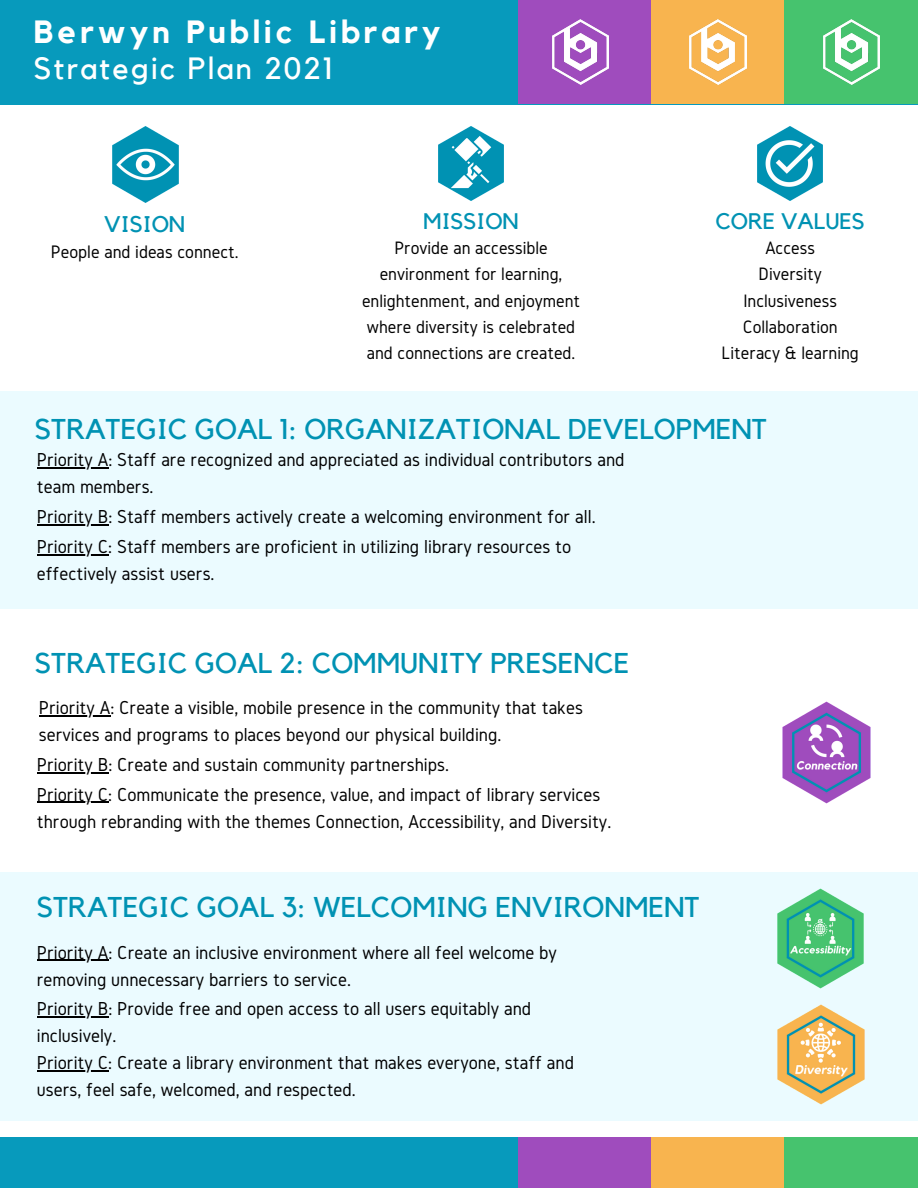
<style>
.page{position:relative;width:918px;height:1188px;background:#fff}
.page>*{position:absolute;margin:0;border:0;box-sizing:border-box;transform-origin:0 0}
.t1{font:700 32.1px "Kollektif";letter-spacing:.12em;color:#fff}
.t2{font:30.6px "Kollektif";letter-spacing:.075em;color:#fff}
.t3{font:28.5px "Kollektif";color:#0092b3}
.t4{font:22.65px "Kollektif";color:#0092b3}
.t5{font:22.5px "Kollektif";color:#0092b3}
.t6{font:19.5px/27px "Gidole";color:#000}
.t7{font:18.75px/26.1px "Gidole";color:#000;text-align:center}
</style>
<div class="page">
<div style="left:0;top:0;width:918px;height:104px;background:#079abc"></div>
<div style="left:518px;top:0;width:134px;height:104px;background:#9f4cbd"></div>
<div style="left:652px;top:0;width:133px;height:104px;background:#f8b44f"></div>
<div style="left:785px;top:0;width:133px;height:104px;background:#46c36e"></div>
<img style="left:112px;top:126px;width:67px;height:77px">
<img style="left:438px;top:126px;width:66px;height:75px">
<img style="left:757px;top:126px;width:66px;height:75px">
<div style="left:0;top:1137px;width:918px;height:51px;background:#079abc"></div>
<div style="left:518px;top:1137px;width:134px;height:51px;background:#9f4cbd"></div>
<div style="left:652px;top:1137px;width:133px;height:51px;background:#f8b44f"></div>
<div style="left:785px;top:1137px;width:133px;height:51px;background:#46c36e"></div>
<div style="left:0;top:872px;width:918px;height:248px;background:#ebfbff"></div>
<hr style="left:37px;top:960px;width:71px;height:1px;background:#000">
<hr style="left:37px;top:1017px;width:71px;height:1px;background:#000">
<hr style="left:37px;top:1070px;width:71px;height:2px;background:#000">
<img style="left:777px;top:1004px;width:88px;height:101px">
<img style="left:777px;top:888px;width:87px;height:101px">
<hr style="left:39px;top:715px;width:71px;height:1px;background:#000">
<hr style="left:37px;top:772px;width:71px;height:1px;background:#000">
<hr style="left:37px;top:802px;width:71px;height:1px;background:#000">
<img style="left:782px;top:701px;width:89px;height:103px">
<img style="left:553px;top:19px;width:56px;height:66px">
<img style="left:690px;top:19px;width:56px;height:66px">
<img style="left:823px;top:19px;width:56px;height:66px">
<div style="left:0;top:391px;width:918px;height:218px;background:#ebfbff"></div>
<hr style="left:37px;top:468px;width:71px;height:1px;background:#000">
<hr style="left:37px;top:524px;width:71px;height:2px;background:#000">
<hr style="left:37px;top:554px;width:71px;height:1px;background:#000">
<p class="t1" style="left:34px;top:17px;width:408px">Berwyn Public Library</p>
<p class="t2" style="left:34px;top:55px;width:300px">Strategic Plan 2021</p>
<p class="t4" style="left:104px;top:214px;width:83px">VISION</p>
<p class="t7" style="left:51px;top:238px;width:189px">People and ideas connect.</p>
<p class="t5" style="left:423px;top:211px;width:97px">MISSION</p>
<p class="t7" style="left:362px;top:235px;width:219px">Provide an accessible environment for learning, enlightenment, and enjoyment where diversity is celebrated and connections are created.</p>
<p class="t5" style="left:716px;top:211px;width:151px">CORE VALUES</p>
<p class="t7" style="left:765px;top:235px;width:51px">Access</p>
<p class="t7" style="left:759px;top:261px;width:65px">Diversity</p>
<p class="t7" style="left:743px;top:287px;width:95px">Inclusiveness</p>
<p class="t7" style="left:743px;top:313px;width:96px">Collaboration</p>
<p class="t7" style="left:722px;top:339px;width:139px">Literacy &amp; learning</p>
<p class="t3" style="left:35px;top:416px;width:734px">STRATEGIC GOAL 1: ORGANIZATIONAL DEVELOPMENT</p>
<p class="t6" style="left:37px;top:446px;width:589px">Priority A: Staff are recognized and appreciated as individual contributors and team members.</p>
<p class="t6" style="left:37px;top:503px;width:560px">Priority B: Staff members actively create a welcoming environment for all.</p>
<p class="t6" style="left:37px;top:533px;width:536px">Priority C: Staff members are proficient in utilizing library resources to effectively assist users.</p>
<p class="t3" style="left:35px;top:650px;width:596px">STRATEGIC GOAL 2: COMMUNITY PRESENCE</p>
<p class="t6" style="left:39px;top:694px;width:546px">Priority A: Create a visible, mobile presence in the community that takes services and programs to places beyond our physical building.</p>
<p class="t6" style="left:37px;top:751px;width:414px">Priority B: Create and sustain community partnerships.</p>
<p class="t6" style="left:37px;top:780px;width:576px">Priority C: Communicate the presence, value, and impact of library services through rebranding with the themes Connection, Accessibility, and Diversity.</p>
<p class="t3" style="left:37px;top:893px;width:664px">STRATEGIC GOAL 3: WELCOMING ENVIRONMENT</p>
<p class="t6" style="left:37px;top:938px;width:522px">Priority A: Create an inclusive environment where all feel welcome by removing unnecessary barriers to service.</p>
<p class="t6" style="left:37px;top:995px;width:496px">Priority B: Provide free and open access to all users equitably and inclusively.</p>
<p class="t6" style="left:37px;top:1049px;width:539px">Priority C: Create a library environment that makes everyone, staff and users, feel safe, welcomed, and respected.</p>
</div>
